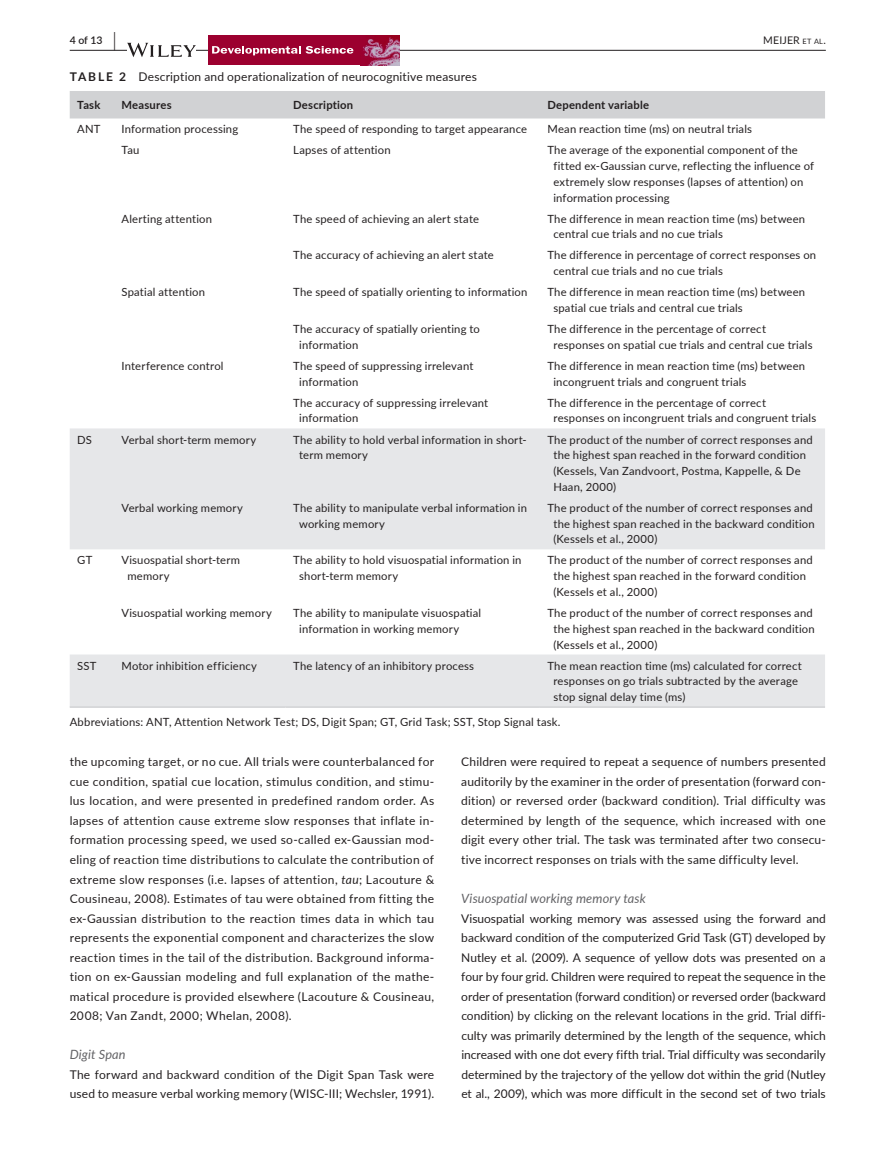
<style>
.page{position:relative;width:893px;height:1174px;background:#fff}
.page>*{position:absolute;margin:0;border:0;box-sizing:border-box;transform-origin:0 0}
.t1{font:italic 12.75px "Lato";letter-spacing:.01em;color:#636366}
.t2{font:12px/19.5px "Lato";letter-spacing:.015em;color:#231f20;text-align:justify}
.t3{font:11.25px/15.8px "Lato";letter-spacing:.015em;color:#231f20}
.t4{font:700 11.25px "Lato";letter-spacing:.02em;color:#231f20}
.t5{font:10.5px "Lato";letter-spacing:.015em;color:#231f20}
.t6{font:600 10.5px "Lato";color:#231f20}
.s1{font-size:19.5px}
.s2{font-size:7.35px}
.s3{font-weight:700}
.s4{font-style:italic}
</style>
<div class="page">
<hr style="left:70px;top:50px;width:756px;height:1px;background:#231f20">
<svg style="left:127px;top:43px;width:69px;height:14px"></svg>
<div style="left:208px;top:35px;width:192px;height:30px;background:#9c002f"></div>
<img style="left:363px;top:35px;width:37px;height:30px">
<svg style="left:212px;top:46px;width:141px;height:9px"></svg>
<div style="left:70px;top:91px;width:755px;height:27px;background:#d1d2d4"></div>
<svg style="left:70px;top:428px;width:755px;height:278px;fill:#e6e7e9"></svg>
<hr style="left:70px;top:706px;width:44px;height:2px;background:#d1d2d4">
<hr style="left:114px;top:706px;width:172px;height:2px;background:#d1d2d4">
<hr style="left:286px;top:706px;width:254px;height:2px;background:#d1d2d4">
<hr style="left:540px;top:706px;width:285px;height:2px;background:#d1d2d4">
<p class="t6" style="left:70px;top:33px;width:48px">4 of 13 <span class="s1">|</span></p>
<p class="t5" style="left:763px;top:33px;width:64px">MEIJER <span class="s2">et al</span>.</p>
<p class="t2" style="left:70px;top:67px;width:409px"><span class="s3">TABLE 2</span> Description and operationalization of neurocognitive measures</p>
<p class="t4" style="left:77px;top:97px;width:25px">Task</p>
<p class="t4" style="left:121px;top:97px;width:52px">Measures</p>
<p class="t4" style="left:293px;top:97px;width:62px">Description</p>
<p class="t4" style="left:547px;top:97px;width:103px">Dependent variable</p>
<p class="t3" style="left:77px;top:121px;width:25px">ANT</p>
<p class="t3" style="left:121px;top:121px;width:118px">Information processing</p>
<p class="t3" style="left:293px;top:121px;width:235px">The speed of responding to target appearance</p>
<p class="t3" style="left:547px;top:121px;width:206px">Mean reaction time (ms) on neutral trials</p>
<p class="t3" style="left:121px;top:142px;width:20px">Tau</p>
<p class="t3" style="left:293px;top:142px;width:99px">Lapses of attention</p>
<p class="t3" style="left:553px;top:142px;width:262px;text-indent:-6px">The average of the exponential component of the fitted ex-Gaussian curve, reflecting the influence of extremely slow responses (lapses of attention) on information processing</p>
<p class="t3" style="left:121px;top:210px;width:92px">Alerting attention</p>
<p class="t3" style="left:293px;top:210px;width:187px">The speed of achieving an alert state</p>
<p class="t3" style="left:553px;top:210px;width:253px;text-indent:-6px">The difference in mean reaction time (ms) between central cue trials and no cue trials</p>
<p class="t3" style="left:293px;top:247px;width:202px">The accuracy of achieving an alert state</p>
<p class="t3" style="left:553px;top:247px;width:264px;text-indent:-6px">The difference in percentage of correct responses on central cue trials and no cue trials</p>
<p class="t3" style="left:121px;top:284px;width:85px">Spatial attention</p>
<p class="t3" style="left:293px;top:284px;width:236px">The speed of spatially orienting to information</p>
<p class="t3" style="left:553px;top:284px;width:253px;text-indent:-6px">The difference in mean reaction time (ms) between spatial cue trials and central cue trials</p>
<p class="t3" style="left:299px;top:321px;width:182px;text-indent:-6px">The accuracy of spatially orienting to information</p>
<p class="t3" style="left:553px;top:321px;width:261px;text-indent:-6px">The difference in the percentage of correct responses on spatial cue trials and central cue trials</p>
<p class="t3" style="left:121px;top:357px;width:104px">Interference control</p>
<p class="t3" style="left:299px;top:357px;width:176px;text-indent:-6px">The speed of suppressing irrelevant information</p>
<p class="t3" style="left:553px;top:357px;width:253px;text-indent:-6px">The difference in mean reaction time (ms) between incongruent trials and congruent trials</p>
<p class="t3" style="left:299px;top:394px;width:191px;text-indent:-6px">The accuracy of suppressing irrelevant information</p>
<p class="t3" style="left:553px;top:394px;width:264px;text-indent:-6px">The difference in the percentage of correct responses on incongruent trials and congruent trials</p>
<p class="t3" style="left:77px;top:431px;width:16px">DS</p>
<p class="t3" style="left:121px;top:431px;width:136px">Verbal short-term memory</p>
<p class="t3" style="left:299px;top:431px;width:229px;text-indent:-6px">The ability to hold verbal information in short&shy;term memory</p>
<p class="t3" style="left:553px;top:431px;width:261px;text-indent:-6px">The product of the number of correct responses and the highest span reached in the forward condition (Kessels, Van Zandvoort, Postma, Kappelle, &amp; De Haan, 2000)</p>
<p class="t3" style="left:121px;top:499px;width:123px">Verbal working memory</p>
<p class="t3" style="left:299px;top:499px;width:229px;text-indent:-6px">The ability to manipulate verbal information in working memory</p>
<p class="t3" style="left:553px;top:499px;width:263px;text-indent:-6px">The product of the number of correct responses and the highest span reached in the backward condition (Kessels et al., 2000)</p>
<p class="t3" style="left:77px;top:552px;width:17px">GT</p>
<p class="t3" style="left:127px;top:552px;width:114px;text-indent:-6px">Visuospatial short-term memory</p>
<p class="t3" style="left:299px;top:552px;width:224px;text-indent:-6px">The ability to hold visuospatial information in short-term memory</p>
<p class="t3" style="left:553px;top:552px;width:261px;text-indent:-6px">The product of the number of correct responses and the highest span reached in the forward condition (Kessels et al., 2000)</p>
<p class="t3" style="left:121px;top:604px;width:152px">Visuospatial working memory</p>
<p class="t3" style="left:299px;top:604px;width:184px;text-indent:-6px">The ability to manipulate visuospatial information in working memory</p>
<p class="t3" style="left:553px;top:604px;width:263px;text-indent:-6px">The product of the number of correct responses and the highest span reached in the backward condition (Kessels et al., 2000)</p>
<p class="t3" style="left:77px;top:657px;width:21px">SST</p>
<p class="t3" style="left:121px;top:657px;width:137px">Motor inhibition efficiency</p>
<p class="t3" style="left:293px;top:657px;width:182px">The latency of an inhibitory process</p>
<p class="t3" style="left:553px;top:657px;width:250px;text-indent:-6px">The mean reaction time (ms) calculated for correct responses on go trials subtracted by the average stop signal delay time (ms)</p>
<p class="t3" style="left:70px;top:713px;width:492px">Abbreviations: ANT, Attention Network Test; DS, Digit Span; GT, Grid Task; SST, Stop Signal task.</p>
<p class="t2" style="left:70px;top:752px;width:366px">the upcoming target, or no cue. All trials were counterbalanced for cue condition, spatial cue location, stimulus condition, and stimu&shy;lus location, and were presented in predefined random order. As lapses of attention cause extreme slow responses that inflate in&shy;formation processing speed, we used so-called ex-Gaussian mod&shy;eling of reaction time distributions to calculate the contribution of extreme slow responses (i.e. lapses of attention, <span class="s4">tau</span>; Lacouture &amp; Cousineau, 2008). Estimates of tau were obtained from fitting the ex-Gaussian distribution to the reaction times data in which tau represents the exponential component and characterizes the slow reaction times in the tail of the distribution. Background informa&shy;tion on ex-Gaussian modeling and full explanation of the mathe&shy;matical procedure is provided elsewhere (Lacouture &amp; Cousineau, 2008; Van Zandt, 2000; Whelan, 2008).</p>
<p class="t1" style="left:70px;top:1045px;width:57px">Digit Span</p>
<p class="t2" style="left:70px;top:1064px;width:366px">The forward and backward condition of the Digit Span Task were used to measure verbal working memory (WISC-III; Wechsler, 1991).</p>
<p class="t2" style="left:461px;top:752px;width:366px">Children were required to repeat a sequence of numbers presented auditorily by the examiner in the order of presentation (forward con&shy;dition) or reversed order (backward condition). Trial difficulty was determined by length of the sequence, which increased with one digit every other trial. The task was terminated after two consecu&shy;tive incorrect responses on trials with the same difficulty level.</p>
<p class="t1" style="left:461px;top:889px;width:186px">Visuospatial working memory task</p>
<p class="t2" style="left:461px;top:908px;width:366px">Visuospatial working memory was assessed using the forward and backward condition of the computerized Grid Task (GT) developed by Nutley et al. (2009). A sequence of yellow dots was presented on a four by four grid. Children were required to repeat the sequence in the order of presentation (forward condition) or reversed order (backward condition) by clicking on the relevant locations in the grid. Trial diffi&shy;culty was primarily determined by the length of the sequence, which increased with one dot every fifth trial. Trial difficulty was secondarily determined by the trajectory of the yellow dot within the grid (Nutley et al., 2009), which was more difficult in the second set of two trials</p>
</div>
